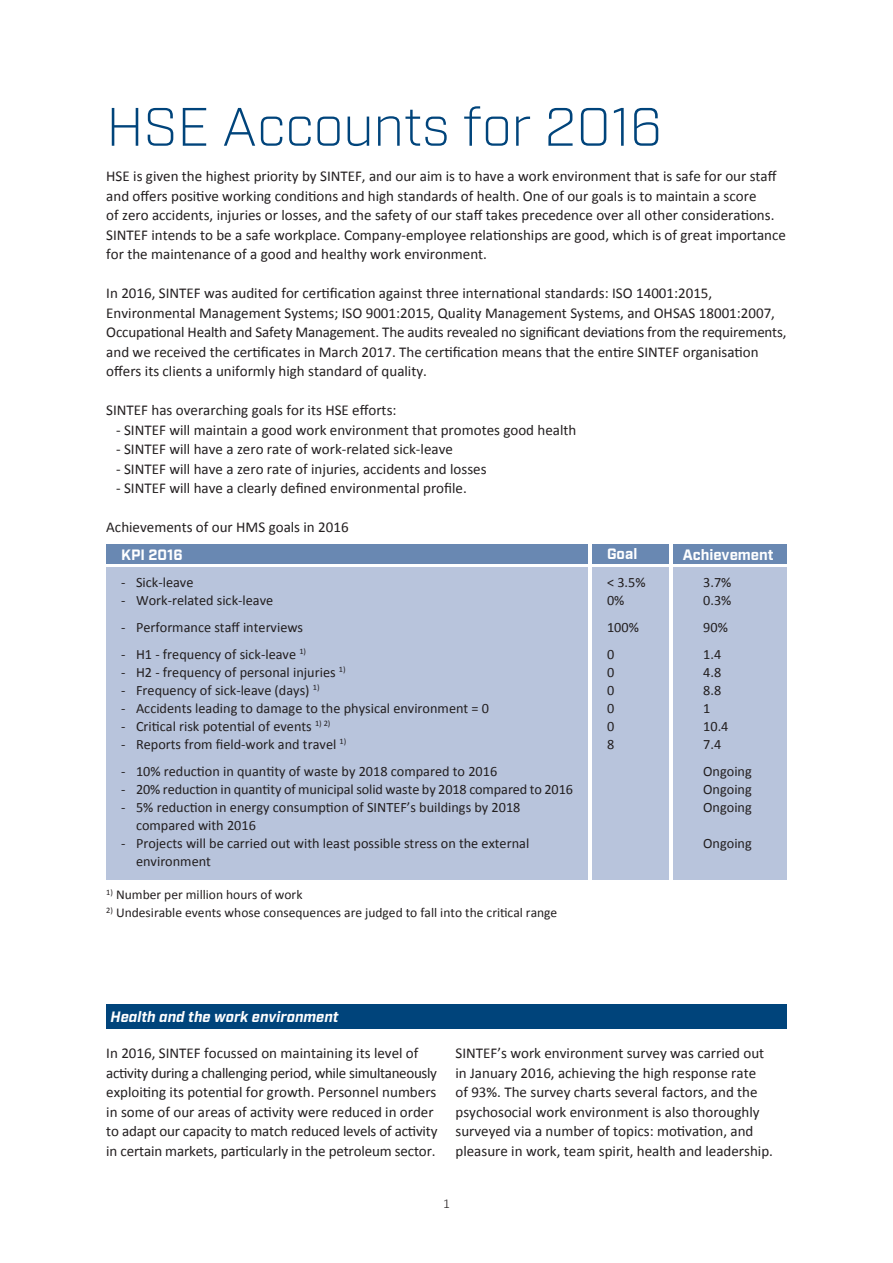
<style>
.page{position:relative;width:893px;height:1263px;background:#fff}
.page>*{position:absolute;margin:0;border:0;box-sizing:border-box;transform-origin:0 0}
.t1{font:300 54px "Industry";color:#00447b}
.t2{font:15px/19.5px "Calibri";color:#231f20}
.t3{font:italic 700 15px "Industry";color:#fff}
.t4{font:700 15px "Industry";color:#fff}
.t5{font:14.25px/18px "Calibri";color:#231f20}
.t6{font:13.5px "Calibri";color:#231f20}
.t7{font:300 13.5px "Calibri";color:#231f20}
</style>
<div class="page">
<div style="left:106px;top:568px;width:482px;height:312px;background:#b8c4dc"></div>
<div style="left:106px;top:544px;width:482px;height:19px;background:#6988b2"></div>
<div style="left:673px;top:544px;width:114px;height:19px;background:#6988b2"></div>
<div style="left:673px;top:568px;width:114px;height:312px;background:#b8c4dc"></div>
<div style="left:592px;top:544px;width:77px;height:19px;background:#6988b2"></div>
<div style="left:592px;top:568px;width:77px;height:312px;background:#b8c4dc"></div>
<div style="left:106px;top:1004px;width:681px;height:24px;background:#00447b"></div>
<h1 class="t1" style="left:106px;top:95px;width:558px">HSE Accounts for 2016</h1>
<p class="t2" style="left:106px;top:167px;width:681px">HSE is given the highest priority by SINTEF, and our aim is to have a work environment that is safe for our staff and offers positive working conditions and high standards of health. One of our goals is to maintain a score<br>of zero accidents, injuries or losses, and the safety of our staff takes precedence over all other considerations.<br>SINTEF intends to be a safe workplace. Company-employee relationships are good, which is of great importance for the maintenance of a good and healthy work environment.</p>
<p class="t2" style="left:106px;top:284px;width:682px">In 2016, SINTEF was audited for certification against three international standards: ISO 14001:2015, Environmental Management Systems; ISO 9001:2015, Quality Management Systems, and OHSAS 18001:2007, Occupational Health and Safety Management. The audits revealed no significant deviations from the requirements, and we received the certificates in March 2017. The certification means that the entire SINTEF organisation offers its clients a uniformly high standard of quality.</p>
<p class="t2" style="left:106px;top:401px;width:292px">SINTEF has overarching goals for its HSE efforts:</p>
<p class="t2" style="left:116px;top:420px;width:462px">- SINTEF will maintain a good work environment that promotes good health</p>
<p class="t2" style="left:116px;top:440px;width:338px">- SINTEF will have a zero rate of work-related sick-leave</p>
<p class="t2" style="left:116px;top:459px;width:372px">- SINTEF will have a zero rate of injuries, accidents and losses</p>
<p class="t2" style="left:116px;top:479px;width:352px">- SINTEF will have a clearly defined environmental profile.</p>
<p class="t2" style="left:106px;top:518px;width:244px">Achievements of our HMS goals in 2016</p>
<p class="t4" style="left:121px;top:545px;width:63px">KPI 2016</p>
<p class="t5" style="left:121px;top:573px;width:74px">- Sick-leave</p>
<p class="t5" style="left:121px;top:591px;width:154px">- Work-related sick-leave</p>
<p class="t5" style="left:121px;top:618px;width:184px">- Performance staff interviews</p>
<p class="t5" style="left:121px;top:645px;width:186px">- H1 - frequency of sick-leave <sup>1)</sup></p>
<p class="t5" style="left:121px;top:663px;width:226px">- H2 - frequency of personal injuries <sup>1)</sup></p>
<p class="t5" style="left:121px;top:681px;width:200px">- Frequency of sick-leave (days) <sup>1)</sup></p>
<p class="t5" style="left:121px;top:699px;width:369px">- Accidents leading to damage to the physical environment = 0</p>
<p class="t5" style="left:121px;top:717px;width:211px">- Critical risk potential of events <sup>1)</sup> <sup>2)</sup></p>
<p class="t5" style="left:121px;top:735px;width:227px">- Reports from field-work and travel <sup>1)</sup></p>
<p class="t5" style="left:121px;top:762px;width:378px">- 10% reduction in quantity of waste by 2018 compared to 2016</p>
<p class="t5" style="left:121px;top:780px;width:453px">- 20% reduction in quantity of municipal solid waste by 2018 compared to 2016</p>
<p class="t5" style="left:136px;top:798px;width:386px;text-indent:-15px">- 5% reduction in energy consumption of SINTEF’s buildings by 2018 compared with 2016</p>
<p class="t5" style="left:136px;top:834px;width:395px;text-indent:-15px">- Projects will be carried out with least possible stress on the external environment</p>
<p class="t4" style="left:607px;top:545px;width:32px">Goal</p>
<p class="t4" style="left:683px;top:545px;width:93px">Achievement</p>
<p class="t5" style="left:703px;top:573px;width:30px">3.7%<br>0.3%</p>
<p class="t5" style="left:703px;top:614px;width:26px;line-height:27px">90%<br>1.4</p>
<p class="t5" style="left:703px;top:663px;width:27px">4.8<br>8.8<br>1<br>10.4<br>7.4</p>
<p class="t5" style="left:703px;top:762px;width:50px;text-align:justify">Ongoing Ongoing Ongoing</p>
<p class="t5" style="left:703px;top:834px;width:50px">Ongoing</p>
<p class="t5" style="left:607px;top:573px;width:40px">&lt; 3.5%<br>0%</p>
<p class="t5" style="left:607px;top:614px;width:33px;line-height:27px">100%<br>0</p>
<p class="t5" style="left:607px;top:663px;width:9px;text-align:justify">0<br>0<br>0<br>0<br>8</p>
<p class="t6" style="left:106px;top:886px;width:198px"><sup>1)</sup> Number per million hours of work</p>
<p class="t6" style="left:106px;top:904px;width:452px"><sup>2)</sup> Undesirable events whose consequences are judged to fall into the critical range</p>
<p class="t3" style="left:111px;top:1007px;width:230px">Health and the work environment</p>
<p class="t2" style="left:106px;top:1043px;width:333px">In 2016, SINTEF focussed on maintaining its level of activity during a challenging period, while simultaneously exploiting its potential for growth. Personnel numbers in some of our areas of activity were reduced in order to adapt our capacity to match reduced levels of activity in certain markets, particularly in the petroleum sector.</p>
<p class="t2" style="left:455px;top:1043px;width:319px">SINTEF’s work environment survey was carried out in January 2016, achieving the high response rate<br>of 93%. The survey charts several factors, and the psychosocial work environment is also thoroughly surveyed via a number of topics: motivation, and pleasure in work, team spirit, health and leadership.</p>
<p class="t7" style="left:443px;top:1195px;width:8px">1</p>
</div>
